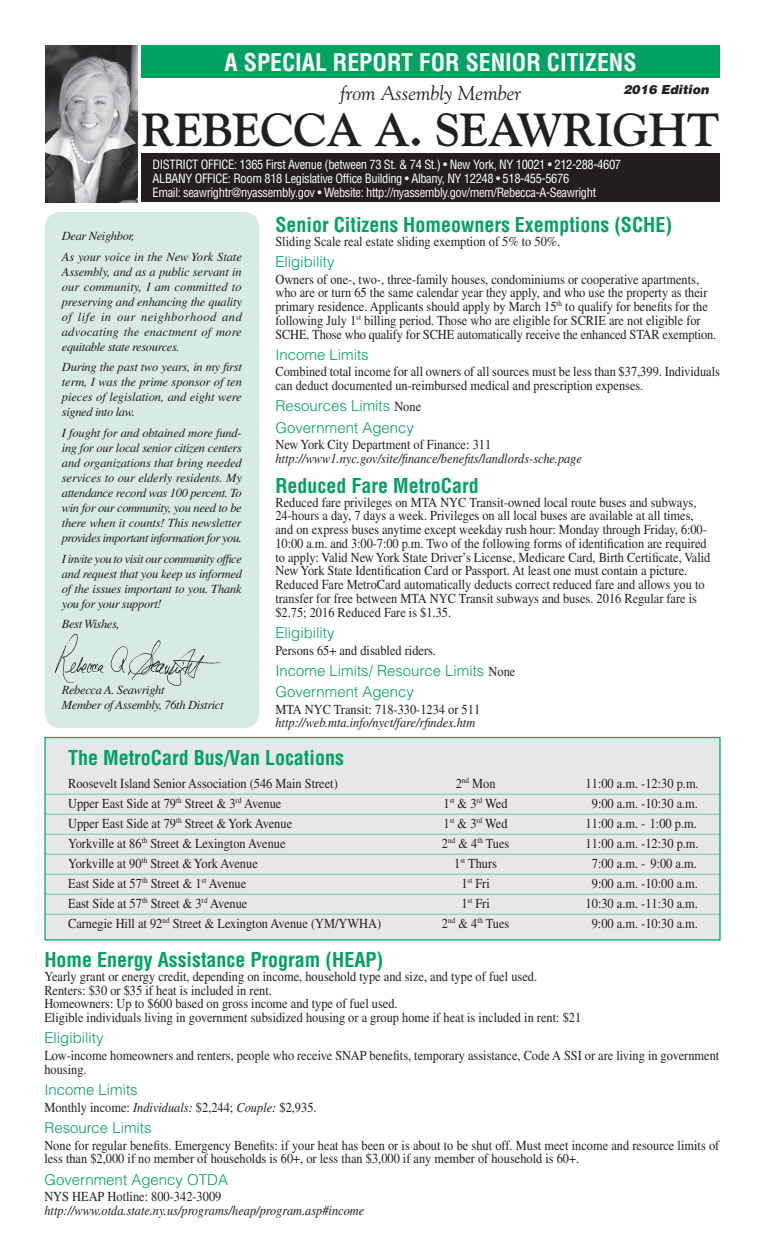
<style>
.page{position:relative;width:765px;height:1260px;background:#fff}
.page>*{position:absolute;margin:0;border:0;box-sizing:border-box;transform-origin:0 0}
.t1{font:700 46.25px "Goudy";letter-spacing:-.01em;color:#231f20}
.t2{font:700 condensed 23.75px "Helvetica";color:#fff}
.t3{font:700 condensed 20px "Helvetica";color:#00a261}
.t4{font:italic 20px "Goudy";color:#231f20}
.t5{font:300 15px/21.2px "Helvetica";color:#00a261}
.t6{font:13.75px/13.8px "Times";color:#231f20;scale:.9 1}
.t7{font:italic 13.75px "Times";color:#231f20;scale:.9 1}
.t8{font:italic 12.5px/15px "Times";letter-spacing:-.03em;color:#231f20;text-align:justify}
.t9{font:condensed 12.5px/13.8px "Helvetica";letter-spacing:-.03em;color:#fff}
.t10{font:italic 12.5px/20.6px "Times";letter-spacing:-.005em;color:#231f20}
.t11{font:italic 900 12.5px "Helvetica";color:#231f20}
.s1{font-family:"Times";font-weight:400;font-size:13.75px;color:#231f20}
.s2{font-style:italic}
</style>
<div class="page">
<div style="left:141px;top:45px;width:579px;height:32px;background:#00a261"></div>
<img style="left:45px;top:45px;width:93px;height:157px">
<div style="left:141px;top:153px;width:579px;height:49px;background:#231f20"></div>
<div style="left:45px;top:212px;width:214px;height:516px;background:#d7ebe0;border-radius:15px"></div>
<img style="left:56px;top:633px;width:166px;height:53px">
<div style="left:45px;top:738px;width:675px;height:202px;background:#e6e7e9"></div>
<hr style="left:46px;top:794px;width:673px;height:1px;background:#7cc7a6">
<hr style="left:46px;top:814px;width:673px;height:1px;background:#7cc7a6">
<hr style="left:46px;top:834px;width:673px;height:1px;background:#7cc7a6">
<hr style="left:46px;top:854px;width:673px;height:1px;background:#7cc7a6">
<hr style="left:46px;top:874px;width:673px;height:1px;background:#7cc7a6">
<hr style="left:46px;top:894px;width:673px;height:1px;background:#7cc7a6">
<hr style="left:46px;top:914px;width:673px;height:1px;background:#7cc7a6">
<div style="left:44px;top:737px;width:677px;height:204px;border:1px solid #00a261"></div>
<h2 class="t2" style="left:225px;top:47px;width:413px">A SPECIAL REPORT FOR SENIOR CITIZENS</h2>
<p class="t11" style="left:623px;top:82px;width:87px">2016 Edition</p>
<h3 class="t4" style="left:340px;top:81px;width:183px">from Assembly Member</h3>
<h1 class="t1" style="left:141px;top:103px;width:580px">REBECCA A. SEAWRIGHT</h1>
<p class="t9" style="left:153px;top:158px;width:470px">DISTRICT OFFICE: 1365 First Avenue (between 73 St. &amp; 74 St.) • New York, NY 10021 • 212-288-4607<br>ALBANY OFFICE: Room 818 Legislative Office Building • Albany, NY 12248 • 518-455-5676<br>Email: seawrightr@nyassembly.gov • Website: http://nyassembly.gov/mem/Rebecca-A-Seawright</p>
<p class="t10" style="left:62px;top:226px;width:182px">Dear Neighbor,<br>As your voice in the New York State</p>
<p class="t8" style="left:62px;top:264px;width:182px">Assembly, and as a public servant in our community, I am committed to preserving and enhancing the quality of life in our neighborhood and advocating the enactment of more equitable state resources.</p>
<p class="t8" style="left:62px;top:360px;width:182px">During the past two years, in my first term, I was the prime sponsor of ten pieces of legislation, and eight were signed into law.</p>
<p class="t8" style="left:62px;top:425px;width:182px">I fought for and obtained more fund&shy;ing for our local senior citizen centers and organizations that bring needed services to our elderly residents. My attendance record was 100 percent. To win for our community, you need to be there when it counts! This newsletter provides important information for you.</p>
<p class="t8" style="left:62px;top:551px;width:182px">I invite you to visit our community office and request that you keep us informed of the issues important to you. Thank you for your support!</p>
<p class="t8" style="left:62px;top:617px;width:59px">Best Wishes,</p>
<h3 class="t3" style="left:275px;top:212px;width:398px">Senior Citizens Homeowners Exemptions (SCHE)</h3>
<p class="t6" style="left:275px;top:234px;width:318px">Sliding Scale real estate sliding exemption of 5% to 50%.</p>
<p class="t5" style="left:275px;top:251px;width:61px">Eligibility</p>
<p class="t6" style="left:275px;top:272px;width:491px">Owners of one-, two-, three-family houses, condominiums or cooperative apartments, who are or turn 65 the same calendar year they apply, and who use the property as their primary residence. Applicants should apply by March 15<sup>th</sup> to qualify for benefits for the following July 1<sup>st</sup> billing period. Those who are eligible for SCRIE are not eligible for SCHE. Those who qualify for SCHE automatically receive the enhanced STAR exemption.</p>
<p class="t5" style="left:275px;top:344px;width:95px">Income Limits</p>
<p class="t6" style="left:275px;top:365px;width:496px">Combined total income for all owners of all sources must be less than $37,399. Individuals can deduct documented un-reimbursed medical and prescription expenses.</p>
<p class="t5" style="left:275px;top:395px;width:147px">Resources Limits <span class="s1">None<br></span>Government Agency</p>
<p class="t6" style="left:275px;top:438px;width:241px">New York City Department of Finance: 311</p>
<p class="t7" style="left:275px;top:451px;width:342px">http://www1.nyc.gov/site/finance/benefits/landlords-sche.page</p>
<h3 class="t3" style="left:275px;top:473px;width:205px">Reduced Fare MetroCard</h3>
<p class="t6" style="left:275px;top:495px;width:485px">Reduced fare privileges on MTA NYC Transit-owned local route buses and subways, 24-hours a day, 7 days a week. Privileges on all local buses are available at all times, and on express buses anytime except weekday rush hour: Monday through Friday, 6:00- 10:00 a.m. and 3:00-7:00 p.m. Two of the following forms of identification are required to apply: Valid New York State Driver’s License, Medicare Card, Birth Certificate, Valid New York State Identification Card or Passport. At least one must contain a picture.<br>Reduced Fare MetroCard automatically deducts correct reduced fare and allows you to transfer for free between MTA NYC Transit subways and buses. 2016 Regular fare is $2.75; 2016 Reduced Fare is $1.35.</p>
<p class="t5" style="left:275px;top:622px;width:61px">Eligibility</p>
<p class="t6" style="left:275px;top:643px;width:180px">Persons 65+ and disabled riders.</p>
<p class="t5" style="left:275px;top:660px;width:241px">Income Limits/ Resource Limits <span class="s1">None<br></span>Government Agency</p>
<p class="t6" style="left:275px;top:702px;width:229px">MTA NYC Transit: 718-330-1234 or 511</p>
<p class="t7" style="left:275px;top:715px;width:224px">http://web.mta.info/nyct/fare/rfindex.htm</p>
<p class="t8" style="left:62px;top:682px;width:163px">Rebecca A. Seawright<br>Member of Assembly, 76th District</p>
<h3 class="t3" style="left:68px;top:746px;width:277px">The MetroCard Bus/Van Locations</h3>
<p class="t6" style="left:68px;top:776px;width:301px">Roosevelt Island Senior Association (546 Main Street)</p>
<p class="t6" style="left:456px;top:776px;width:46px">2<sup>nd</sup> Mon</p>
<p class="t6" style="left:586px;top:776px;width:127px">11:00 a.m. -12:30 p.m.</p>
<p class="t6" style="left:68px;top:797px;width:239px">Upper East Side at 79<sup>th</sup> Street &amp; 3<sup>rd</sup> Avenue</p>
<p class="t6" style="left:444px;top:796px;width:73px">1<sup>st</sup> &amp; 3<sup>rd</sup> Wed</p>
<p class="t6" style="left:592px;top:796px;width:120px">9:00 a.m. -10:30 a.m.</p>
<p class="t6" style="left:68px;top:816px;width:250px">Upper East Side at 79<sup>th</sup> Street &amp; York Avenue</p>
<p class="t6" style="left:444px;top:816px;width:73px">1<sup>st</sup> &amp; 3<sup>rd</sup> Wed</p>
<p class="t6" style="left:586px;top:816px;width:125px">11:00 a.m. - 1:00 p.m.</p>
<p class="t6" style="left:68px;top:836px;width:243px">Yorkville at 86<sup>th</sup> Street &amp; Lexington Avenue</p>
<p class="t6" style="left:442px;top:836px;width:76px">2<sup>nd</sup> &amp; 4<sup>th</sup> Tues</p>
<p class="t6" style="left:586px;top:836px;width:127px">11:00 a.m. -12:30 p.m.</p>
<p class="t6" style="left:68px;top:856px;width:212px">Yorkville at 90<sup>th</sup> Street &amp; York Avenue</p>
<p class="t6" style="left:454px;top:856px;width:49px">1<sup>st</sup> Thurs</p>
<p class="t6" style="left:592px;top:856px;width:118px">7:00 a.m. - 9:00 a.m.</p>
<p class="t6" style="left:68px;top:876px;width:199px">East Side at 57<sup>th</sup> Street &amp; 1<sup>st</sup> Avenue</p>
<p class="t6" style="left:461px;top:876px;width:33px">1<sup>st</sup> Fri</p>
<p class="t6" style="left:592px;top:876px;width:120px">9:00 a.m. -10:00 a.m.</p>
<p class="t6" style="left:68px;top:896px;width:201px">East Side at 57<sup>th</sup> Street &amp; 3<sup>rd</sup> Avenue</p>
<p class="t6" style="left:461px;top:896px;width:33px">1<sup>st</sup> Fri</p>
<p class="t6" style="left:586px;top:896px;width:126px">10:30 a.m. -11:30 a.m.</p>
<p class="t6" style="left:68px;top:916px;width:349px">Carnegie Hill at 92<sup>nd</sup> Street &amp; Lexington Avenue (YM/YWHA)</p>
<p class="t6" style="left:442px;top:916px;width:76px">2<sup>nd</sup> &amp; 4<sup>th</sup> Tues</p>
<p class="t6" style="left:592px;top:916px;width:120px">9:00 a.m. -10:30 a.m.</p>
<h3 class="t3" style="left:44px;top:947px;width:340px">Home Energy Assistance Program (HEAP)</h3>
<p class="t6" style="left:44px;top:969px;width:598px">Yearly grant or energy credit, depending on income, household type and size, and type of fuel used.<br>Renters: $30 or $35 if heat is included in rent.<br>Homeowners: Up to $600 based on gross income and type of fuel used.<br>Eligible individuals living in government subsidized housing or a group home if heat is included in rent: $21</p>
<p class="t5" style="left:44px;top:1027px;width:61px">Eligibility</p>
<p class="t6" style="left:44px;top:1048px;width:752px">Low-income homeowners and renters, people who receive SNAP benefits, temporary assistance, Code A SSI or are living in government housing.</p>
<p class="t5" style="left:44px;top:1079px;width:95px">Income Limits</p>
<p class="t6" style="left:44px;top:1100px;width:304px">Monthly income: <span class="s2">Individuals:</span> $2,244; <span class="s2">Couple:</span> $2,935.</p>
<p class="t5" style="left:44px;top:1117px;width:109px">Resource Limits</p>
<p class="t6" style="left:44px;top:1138px;width:752px">None for regular benefits. Emergency Benefits: if your heat has been or is about to be shut off. Must meet income and resource limits of less than $2,000 if no member of households is 60+, or less than $3,000 if any member of household is 60+.</p>
<p class="t5" style="left:44px;top:1168px;width:185px">Government Agency OTDA</p>
<p class="t6" style="left:44px;top:1190px;width:198px">NYS HEAP Hotline: 800-342-3009</p>
<p class="t7" style="left:44px;top:1203px;width:357px">http://www.otda.state.ny.us/programs/heap/program.asp#income</p>
</div>
